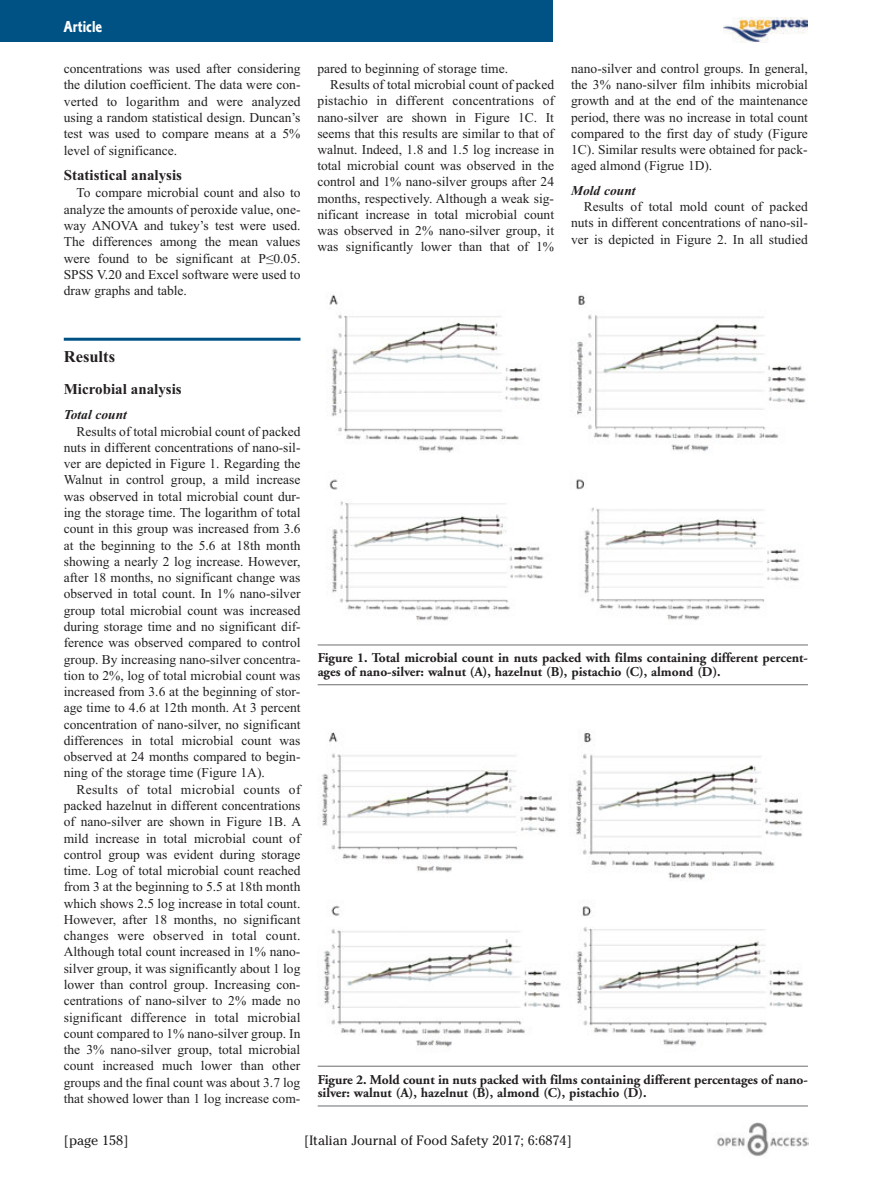
<style>
.page{position:relative;width:893px;height:1191px;background:#fff}
.page>*{position:absolute;margin:0;border:0;box-sizing:border-box;transform-origin:0 0}
.t1{font:700 16.5px "Times New Roman";color:#231f20}
.t2{font:16.5px "Corinthian Bold Condensed Plain";color:#fff}
.t3{font:700 15px "Times New Roman";color:#231f20}
.t4{font:13.5px/16.2px "Times New Roman";color:#231f20;text-align:justify}
.t5{font:700 13.5px/13.5px "Adobe Garamond";color:#231f20}
.t6{font:13.5px "Cheltenham";color:#231f20}
.t7{font:italic 700 13.5px "Times New Roman";color:#231f20}
</style>
<div class="page">
<hr style="left:64px;top:338px;width:236px;height:3px;background:#005285">
<div style="left:0;top:0;width:553px;height:42px;background:#005285"></div>
<img style="left:717px;top:1123px;width:91px;height:33px">
<img style="left:723px;top:17px;width:84px;height:26px">
<hr style="left:318px;top:644px;width:490px;height:1px;background:#6c6d70">
<hr style="left:318px;top:684px;width:490px;height:1px;background:#6c6d70">
<img style="left:326px;top:294px;width:480px;height:327px">
<hr style="left:318px;top:1065px;width:490px;height:1px;background:#6c6d70">
<hr style="left:318px;top:1105px;width:490px;height:1px;background:#6c6d70">
<img style="left:322px;top:732px;width:482px;height:315px">
<p class="t2" style="left:63px;top:21px;width:40px">Article</p>
<p class="t4" style="left:64px;top:60px;width:238px">concentrations was used after considering the dilution coefficient. The data were con&shy;verted to logarithm and were analyzed using a random statistical design. Duncan’s test was used to compare means at a 5% level of significance.</p>
<p class="t3" style="left:64px;top:166px;width:120px">Statistical analysis</p>
<p class="t4" style="left:64px;top:185px;width:238px;text-indent:13px">To compare microbial count and also to analyze the amounts of peroxide value, one&shy;way ANOVA and tukey’s test were used.<br>The differences among the mean values were found to be significant at P≤0.05.<br>SPSS V.20 and Excel software were used to draw graphs and table.</p>
<p class="t4" style="left:317px;top:60px;width:192px">pared to beginning of storage time.</p>
<p class="t4" style="left:330px;top:76px;width:225px">Results of total microbial count of packed</p>
<p class="t4" style="left:317px;top:93px;width:238px">pistachio in different concentrations of</p>
<p class="t4" style="left:317px;top:109px;width:238px">nano-silver are shown in Figure 1C. It</p>
<p class="t4" style="left:317px;top:125px;width:238px">seems that this results are similar to that of</p>
<p class="t4" style="left:317px;top:141px;width:238px">walnut. Indeed, 1.8 and 1.5 log increase in</p>
<p class="t4" style="left:317px;top:157px;width:238px">total microbial count was observed in the</p>
<p class="t4" style="left:317px;top:174px;width:238px">control and 1% nano-silver groups after 24</p>
<p class="t4" style="left:317px;top:190px;width:238px">months, respectively. Although a weak sig-</p>
<p class="t4" style="left:317px;top:206px;width:238px">nificant increase in total microbial count</p>
<p class="t4" style="left:317px;top:222px;width:238px">was observed in 2% nano-silver group, it</p>
<p class="t4" style="left:317px;top:238px;width:238px">was significantly lower than that of 1%</p>
<p class="t4" style="left:571px;top:60px;width:238px">nano-silver and control groups. In general, the 3% nano-silver film inhibits microbial growth and at the end of the maintenance period, there was no increase in total count compared to the first day of study (Figure 1C). Similar results were obtained for pack&shy;aged almond (Figrue 1D).</p>
<p class="t7" style="left:571px;top:182px;width:66px">Mold count</p>
<p class="t4" style="left:571px;top:198px;width:238px;text-indent:13px">Results of total mold count of packed nuts in different concentrations of nano-sil&shy;ver is depicted in Figure 2. In all studied</p>
<p class="t1" style="left:64px;top:347px;width:53px">Results</p>
<p class="t3" style="left:64px;top:380px;width:120px">Microbial analysis</p>
<p class="t7" style="left:64px;top:406px;width:65px">Total count</p>
<p class="t4" style="left:64px;top:423px;width:238px;text-indent:13px">Results of total microbial count of packed nuts in different concentrations of nano-sil&shy;ver are depicted in Figure 1. Regarding the Walnut in control group, a mild increase was observed in total microbial count dur&shy;ing the storage time. The logarithm of total count in this group was increased from 3.6 at the beginning to the 5.6 at 18th month showing a nearly 2 log increase. However, after 18 months, no significant change was observed in total count. In 1% nano-silver group total microbial count was increased during storage time and no significant dif&shy;ference was observed compared to control group. By increasing nano-silver concentra&shy;tion to 2%, log of total microbial count was increased from 3.6 at the beginning of stor&shy;age time to 4.6 at 12th month. At 3 percent concentration of nano-silver, no significant differences in total microbial count was observed at 24 months compared to begin&shy;ning of the storage time (Figure 1A).</p>
<p class="t4" style="left:64px;top:781px;width:239px;text-indent:13px">Results of total microbial counts of packed hazelnut in different concentrations of nano-silver are shown in Figure 1B. A mild increase in total microbial count of control group was evident during storage time. Log of total microbial count reached from 3 at the beginning to 5.5 at 18th month which shows 2.5 log increase in total count.<br>However, after 18 months, no significant changes were observed in total count.<br>Although total count increased in 1% nano&shy;silver group, it was significantly about 1 log lower than control group. Increasing con&shy;centrations of nano-silver to 2% made no significant difference in total microbial count compared to 1% nano-silver group. In the 3% nano-silver group, total microbial count increased much lower than other groups and the final count was about 3.7 log that showed lower than 1 log increase com-</p>
<p class="t5" style="left:318px;top:652px;width:492px">Figure 1. Total microbial count in nuts packed with films containing different percent&shy;ages of nano-silver: walnut (A), hazelnut (B), pistachio (C), almond (D).</p>
<p class="t5" style="left:318px;top:1073px;width:492px">Figure 2. Mold count in nuts packed with films containing different percentages of nano&shy;silver: walnut (A), hazelnut (B), almond (C), pistachio (D).</p>
<p class="t6" style="left:64px;top:1132px;width:66px">[page 158]</p>
<p class="t6" style="left:304px;top:1132px;width:269px">[Italian Journal of Food Safety 2017; 6:6874]</p>
</div>
